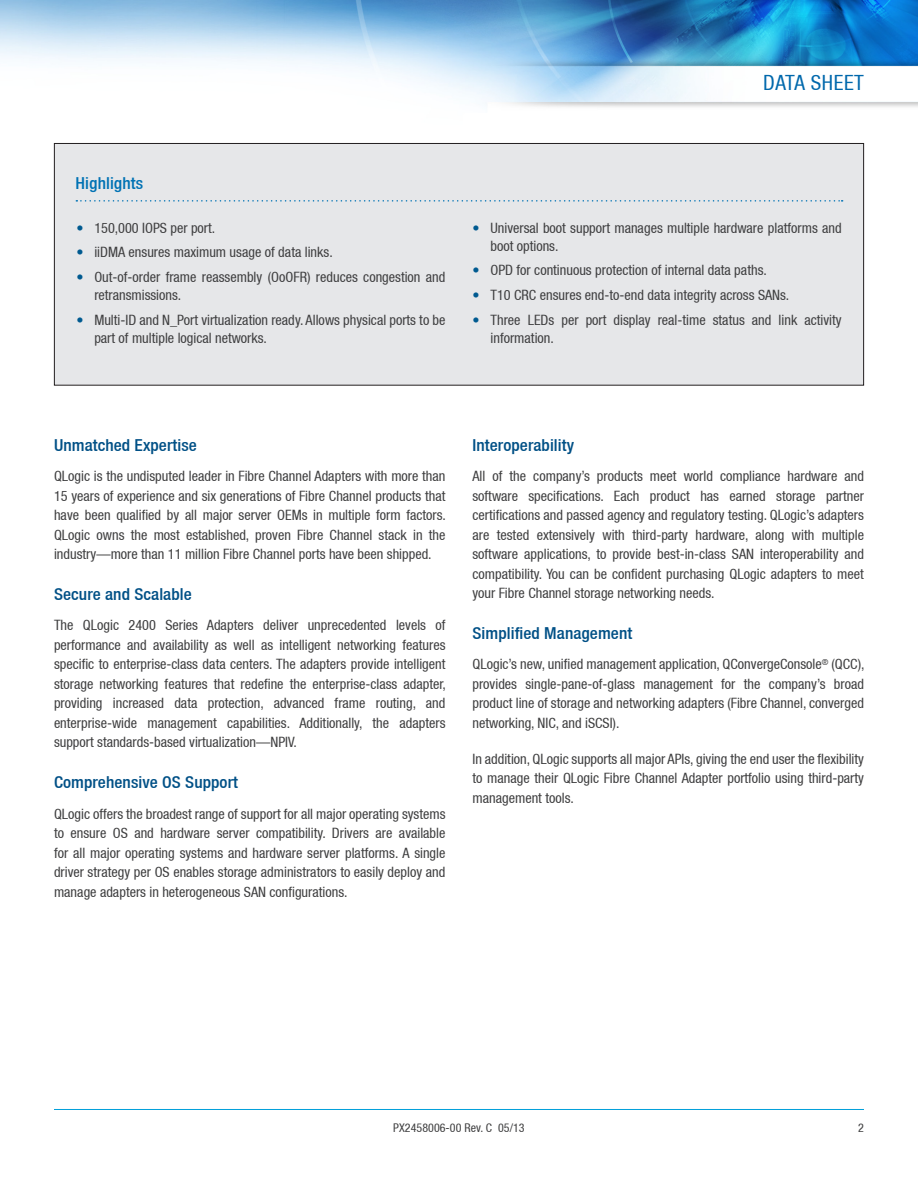
<style>
.page{position:relative;width:918px;height:1188px;background:#fff}
.page>*{position:absolute;margin:0;border:0;box-sizing:border-box;transform-origin:0 0}
.t1{font:condensed 21px "Helvetica Neue LT";letter-spacing:.025em;color:#0068ac}
.t2{font:500 condensed 16.5px "Helvetica Neue LT";letter-spacing:.005em;color:#005086;scale:1.05 1}
.t3{font:500 condensed 16.5px "Helvetica Neue LT";letter-spacing:.005em;color:#0072b4;scale:1.05 1}
.t4{font:condensed 14.25px/19.5px "Helvetica Neue LT";color:#3e3e3f;text-align:justify}
.t5{font:condensed 12px "Helvetica Neue LT";letter-spacing:.005em;color:#3e3e3f}
.s1{color:#005a90}
</style>
<div class="page">
<hr style="left:54px;top:1109px;width:810px;height:1px;background:#009fda">
<img style="left:0;top:0;width:918px;height:150px">
<div style="left:54px;top:143px;width:810px;height:242px;background:#e6e7e9"></div>
<div style="left:54px;top:143px;width:810px;height:243px;border:1px solid #231f20"></div>
<svg style="left:76px;top:200px;width:767px;height:2px"></svg>
<h1 class="t1" style="left:763px;top:71px;width:102px">Data Sheet</h1>
<p class="t3" style="left:76px;top:174px;width:66px">Highlights</p>
<p class="t4" style="left:76px;top:218px;width:140px"><span class="s1">•</span> 150,000 IOPS per port.</p>
<p class="t4" style="left:76px;top:243px;width:258px"><span class="s1">•</span> iiDMA ensures maximum usage of data links.</p>
<p class="t4" style="left:94px;top:268px;width:353px;line-height:18px;text-indent:-18px"><span class="s1">•</span> Out-of-order frame reassembly (OoOFR) reduces congestion and retransmissions.</p>
<p class="t4" style="left:94px;top:311px;width:353px;line-height:18px;text-indent:-18px"><span class="s1">•</span> Multi-ID and N_Port virtualization ready. Allows physical ports to be part of multiple logical networks.</p>
<p class="t4" style="left:490px;top:219px;width:353px;line-height:18px;text-indent:-18px"><span class="s1">•</span> Universal boot support manages multiple hardware platforms and boot options.</p>
<p class="t4" style="left:472px;top:261px;width:296px"><span class="s1">•</span> OPD for continuous protection of internal data paths.</p>
<p class="t4" style="left:472px;top:285px;width:318px"><span class="s1">•</span> T10 CRC ensures end-to-end data integrity across SANs.</p>
<p class="t4" style="left:490px;top:311px;width:353px;line-height:18px;text-indent:-18px"><span class="s1">•</span> Three LEDs per port display real-time status and link activity information.</p>
<p class="t2" style="left:54px;top:435px;width:138px">Unmatched Expertise</p>
<p class="t4" style="left:54px;top:466px;width:394px">QLogic is the undisputed leader in Fibre Channel Adapters with more than 15 years of experience and six generations of Fibre Channel products that have been qualified by all major server OEMs in multiple form factors.<br>QLogic owns the most established, proven Fibre Channel stack in the industry—more than 11 million Fibre Channel ports have been shipped.</p>
<p class="t2" style="left:54px;top:584px;width:133px">Secure and Scalable</p>
<p class="t4" style="left:54px;top:616px;width:394px">The QLogic 2400 Series Adapters deliver unprecedented levels of performance and availability as well as intelligent networking features specific to enterprise-class data centers. The adapters provide intelligent storage networking features that redefine the enterprise-class adapter, providing increased data protection, advanced frame routing, and enterprise-wide management capabilities. Additionally, the adapters support standards-based virtualization—NPIV.</p>
<p class="t2" style="left:54px;top:773px;width:177px">Comprehensive OS Support</p>
<p class="t4" style="left:54px;top:804px;width:393px">QLogic offers the broadest range of support for all major operating systems to ensure OS and hardware server compatibility. Drivers are available for all major operating systems and hardware server platforms. A single driver strategy per OS enables storage administrators to easily deploy and manage adapters in heterogeneous SAN configurations.</p>
<p class="t2" style="left:472px;top:435px;width:98px">Interoperability</p>
<p class="t4" style="left:472px;top:466px;width:393px">All of the company’s products meet world compliance hardware and software specifications. Each product has earned storage partner certifications and passed agency and regulatory testing. QLogic’s adapters are tested extensively with third-party hardware, along with multiple software applications, to provide best-in-class SAN interoperability and compatibility. You can be confident purchasing QLogic adapters to meet your Fibre Channel storage networking needs.</p>
<p class="t2" style="left:472px;top:623px;width:154px">Simplified Management</p>
<p class="t4" style="left:472px;top:655px;width:394px">QLogic’s new, unified management application, QConvergeConsole<sup>®</sup> (QCC), provides single-pane-of-glass management for the company’s broad product line of storage and networking adapters (Fibre Channel, converged networking, NIC, and iSCSI).</p>
<p class="t4" style="left:473px;top:749px;width:393px">In addition, QLogic supports all major APIs, giving the end user the flexibility to manage their QLogic Fibre Channel Adapter portfolio using third-party management tools.</p>
<p class="t5" style="left:393px;top:1121px;width:133px">PX2458006-00 Rev. C 05/13</p>
<p class="t5" style="left:858px;top:1121px;width:7px">2</p>
</div>
